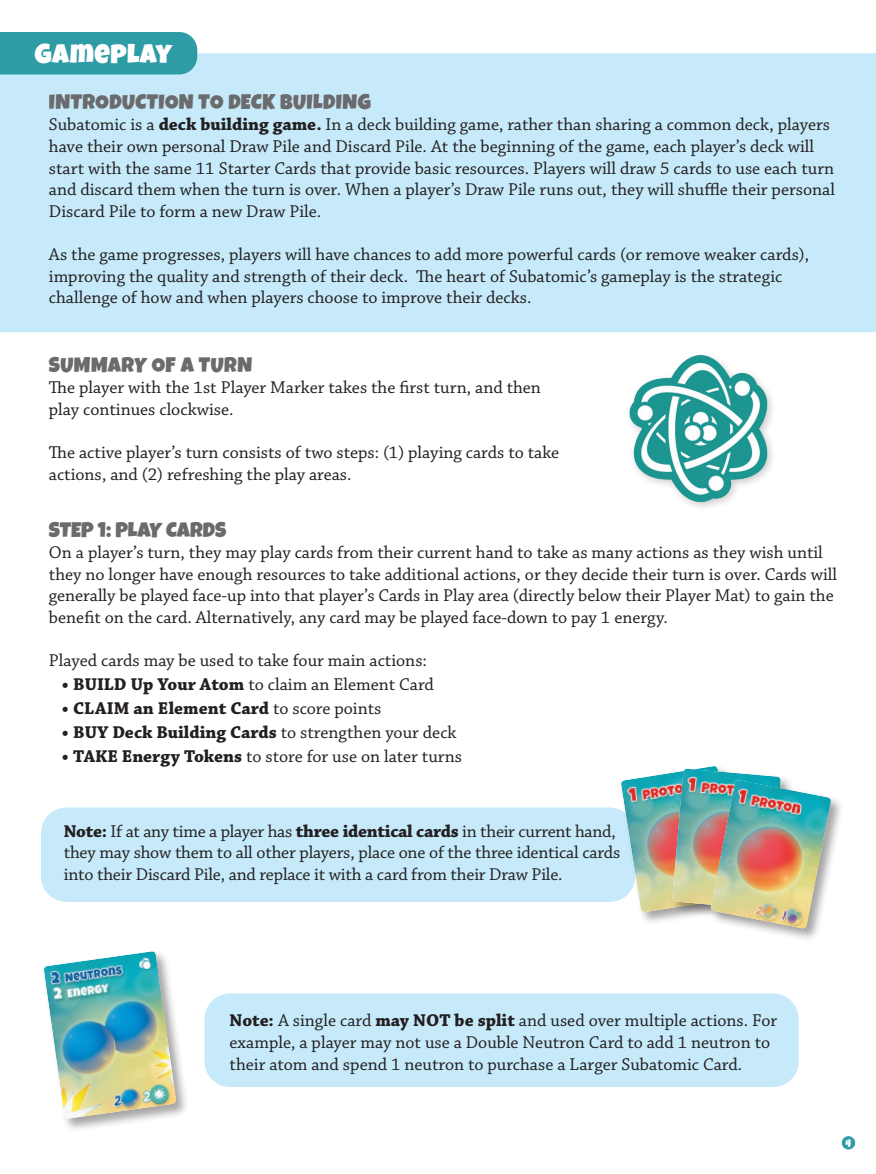
<style>
.page{position:relative;width:876px;height:1174px;background:#fff}
.page>*{position:absolute;margin:0;border:0;box-sizing:border-box;transform-origin:0 0}
.t1{font:27px "Luckiest Guy";letter-spacing:.02em;color:#fff}
.t2{font:21px "Luckiest Guy";letter-spacing:.02em;color:#6b6b6e}
.t3{font:21px "Luckiest Guy";color:#6b6b6e}
.t4{font:18px/21.6px "Chaparral Pro";color:#231f20}
.t5{font:700 18px "Chaparral Pro";color:#231f20}
.t6{font:10.5px "Luckiest Guy";color:#fff}
.s1{font-weight:700}
.s2{font-weight:400}
</style>
<div class="page">
<div style="left:0;top:53px;width:876px;height:279px;background:#c6eafa"></div>
<div style="left:0;top:32px;width:197px;height:42px;background:#2e9ca5"></div>
<div style="left:41px;top:807px;width:594px;height:95px;background:#c6eafa;border-radius:26px"></div>
<div style="left:204px;top:993px;width:595px;height:94px;background:#c6eafa;border-radius:26px"></div>
<div style="left:42px;top:949px;width:148px;height:183px;background:#231f20;opacity:.41"></div>
<img style="left:44px;top:951px;width:132px;height:167px">
<div style="left:619px;top:764px;width:132px;height:162px;background:#231f20;opacity:.41"></div>
<div style="left:709px;top:778px;width:135px;height:164px;background:#231f20;opacity:.41"></div>
<img style="left:621px;top:766px;width:210px;height:162px">
<img style="left:710px;top:780px;width:121px;height:148px">
<div style="left:624px;top:350px;width:153px;height:162px;background:#231f20;opacity:.25"></div>
<img style="left:625px;top:356px;width:146px;height:145px">
<div style="left:842px;top:1136px;width:13px;height:13px;background:#2e9ca5;border-radius:50%"></div>
<p class="t1" style="left:35px;top:36px;width:139px">GAMEPLAY</p>
<p class="t2" style="left:49px;top:88px;width:323px">INTRODUCTION TO DECK BUILDING</p>
<p class="t4" style="left:49px;top:115px;width:788px">Subatomic is a <span class="s1">deck building game.</span> In a deck building game, rather than sharing a common deck, players have their own personal Draw Pile and Discard Pile. At the beginning of the game, each player’s deck will start with the same 11 Starter Cards that provide basic resources. Players will draw 5 cards to use each turn and discard them when the turn is over. When a player’s Draw Pile runs out, they will shuffle their personal Discard Pile to form a new Draw Pile.</p>
<p class="t4" style="left:49px;top:244px;width:762px">As the game progresses, players will have chances to add more powerful cards (or remove weaker cards), improving the quality and strength of their deck. The heart of Subatomic’s gameplay is the strategic challenge of how and when players choose to improve their decks.</p>
<p class="t2" style="left:49px;top:351px;width:205px">SUMMARY OF A TURN</p>
<p class="t4" style="left:49px;top:377px;width:494px">The player with the 1st Player Marker takes the first turn, and then play continues clockwise.</p>
<p class="t4" style="left:49px;top:442px;width:512px">The active player’s turn consists of two steps: (1) playing cards to take actions, and (2) refreshing the play areas.</p>
<p class="t3" style="left:49px;top:515px;width:179px">STEP 1: PLAY CARDS</p>
<p class="t4" style="left:49px;top:542px;width:790px">On a player’s turn, they may play cards from their current hand to take as many actions as they wish until they no longer have enough resources to take additional actions, or they decide their turn is over. Cards will generally be played face-up into that player’s Cards in Play area (directly below their Player Mat) to gain the benefit on the card. Alternatively, any card may be played face-down to pay 1 energy.</p>
<p class="t4" style="left:49px;top:650px;width:379px">Played cards may be used to take four main actions:</p>
<p class="t4" style="left:62px;top:674px;width:374px"><span class="s1">• BUILD Up Your Atom</span> to claim an Element Card</p>
<p class="t5" style="left:62px;top:698px;width:321px">• CLAIM an Element Card <span class="s2">to score points</span></p>
<p class="t5" style="left:62px;top:722px;width:396px">• BUY Deck Building Cards <span class="s2">to strengthen your deck</span></p>
<p class="t4" style="left:62px;top:746px;width:402px"><span class="s1">• TAKE Energy Tokens</span> to store for use on later turns</p>
<p class="t4" style="left:64px;top:821px;width:558px"><span class="s1">Note:</span> If at any time a player has <span class="s1">three identical cards</span> in their current hand, they may show them to all other players, place one of the three identical cards into their Discard Pile, and replace it with a card from their Draw Pile.</p>
<p class="t4" style="left:230px;top:1010px;width:549px"><span class="s1">Note:</span> A single card <span class="s1">may NOT be split</span> and used over multiple actions. For example, a player may not use a Double Neutron Card to add 1 neutron to their atom and spend 1 neutron to purchase a Larger Subatomic Card.</p>
<p class="t6" style="left:845px;top:1136px;width:7px">4</p>
</div>
